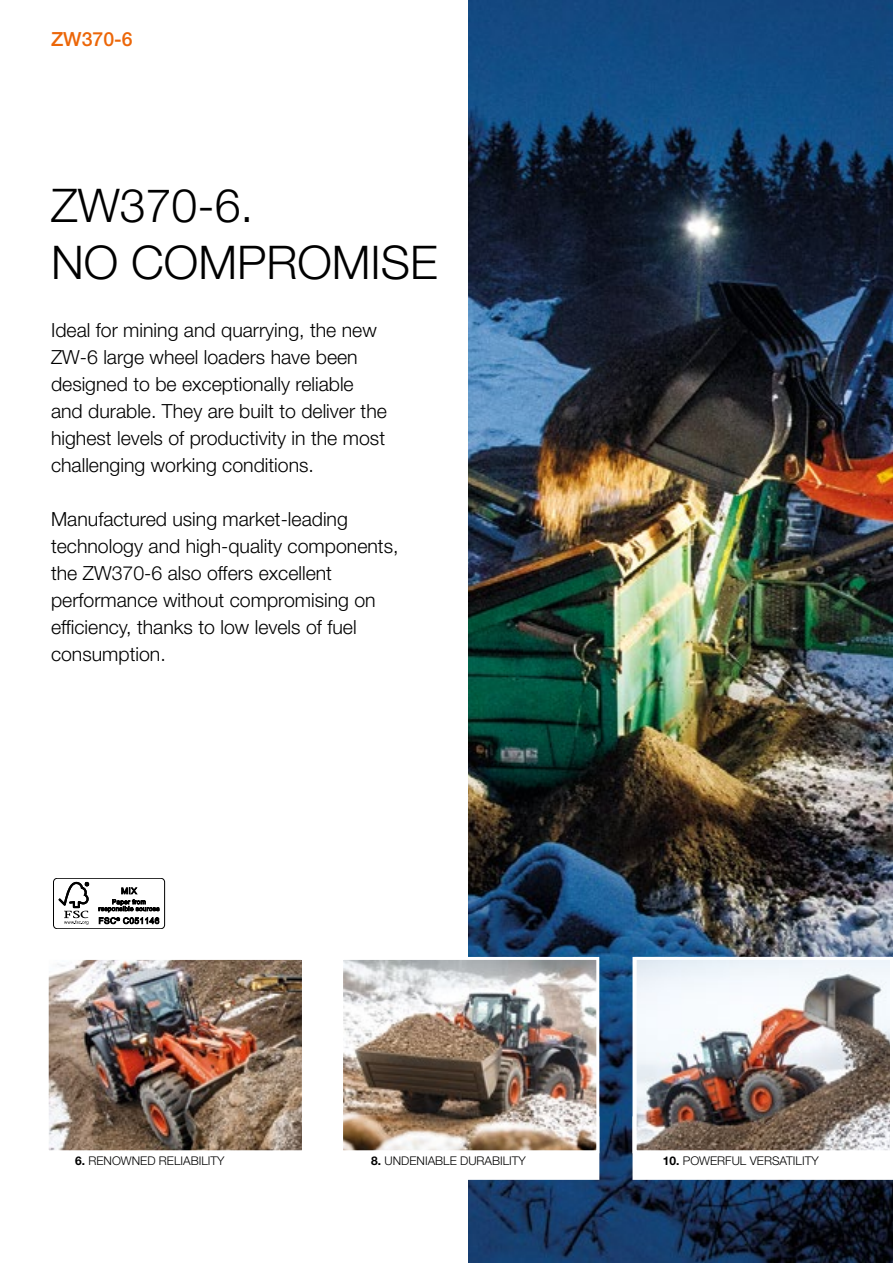
<style>
.page{position:relative;width:893px;height:1263px;background:#fff}
.page>*{position:absolute;margin:0;border:0;box-sizing:border-box;transform-origin:0 0}
.t1{font:300 46.5px/57px "Helvetica Neue LT Std";color:#000}
.t2{font:300 19.5px/27px "Helvetica Neue LT Std";color:#000}
.t3{font:500 19.5px "Helvetica Neue LT Std";color:#ec6608}
.t4{font:300 12px "Helvetica Neue LT Std";color:#000}
.s1{font-family:"Helvetica Neue LT Pro";font-weight:700}
</style>
<div class="page">
<img style="left:469px;top:0;width:424px;height:1263px">
<div style="left:634px;top:1118px;width:257px;height:60px;background:#fff"></div>
<div style="left:632px;top:1116px;width:261px;height:64px;border:3px solid #fff"></div>
<img style="left:638px;top:961px;width:251px;height:188px">
<div style="left:634px;top:957px;width:259px;height:196px;border:3px solid #fff"></div>
<div style="left:340px;top:1116px;width:259px;height:64px;background:#fff;border:3px solid #fff"></div>
<img style="left:344px;top:961px;width:251px;height:188px">
<div style="left:340px;top:957px;width:259px;height:196px;border:3px solid #fff"></div>
<img style="left:50px;top:961px;width:251px;height:188px">
<div style="left:46px;top:957px;width:259px;height:196px;border:3px solid #fff"></div>
<div style="left:53px;top:878px;width:112px;height:51px;border:1px solid #000;border-radius:4px"></div>
<svg style="left:58px;top:882px;width:31px;height:43px"></svg>
<svg style="left:98px;top:887px;width:62px;height:37px"></svg>
<p class="t3" style="left:51px;top:27px;width:83px">ZW370‑6</p>
<h1 class="t1" style="left:51px;top:176px;width:388px">ZW370‑6.<br>NO COMPROMISE</h1>
<p class="t2" style="left:51px;top:316px;width:337px">Ideal for mining and quarrying, the new ZW-6 large wheel loaders have been designed to be exceptionally reliable and durable. They are built to deliver the highest levels of productivity in the most challenging working conditions.</p>
<p class="t2" style="left:51px;top:505px;width:349px">Manufactured using market-leading technology and high-quality components, the ZW370‑6 also offers excellent performance without compromising on efficiency, thanks to low levels of fuel consumption.</p>
<p class="t4" style="left:75px;top:1153px;width:139px"><span class="s1">4</span> D MAND PERFECTION</p>
<p class="t4" style="left:75px;top:1153px;width:151px"><span class="s1">6.</span> RENOWNED RELIABILITY</p>
<p class="t4" style="left:371px;top:1153px;width:156px"><span class="s1">8.</span> UNDENIABLE DURABILITY</p>
<p class="t4" style="left:663px;top:1153px;width:157px"><span class="s1">10.</span> POWERFUL VERSATILITY</p>
</div>
